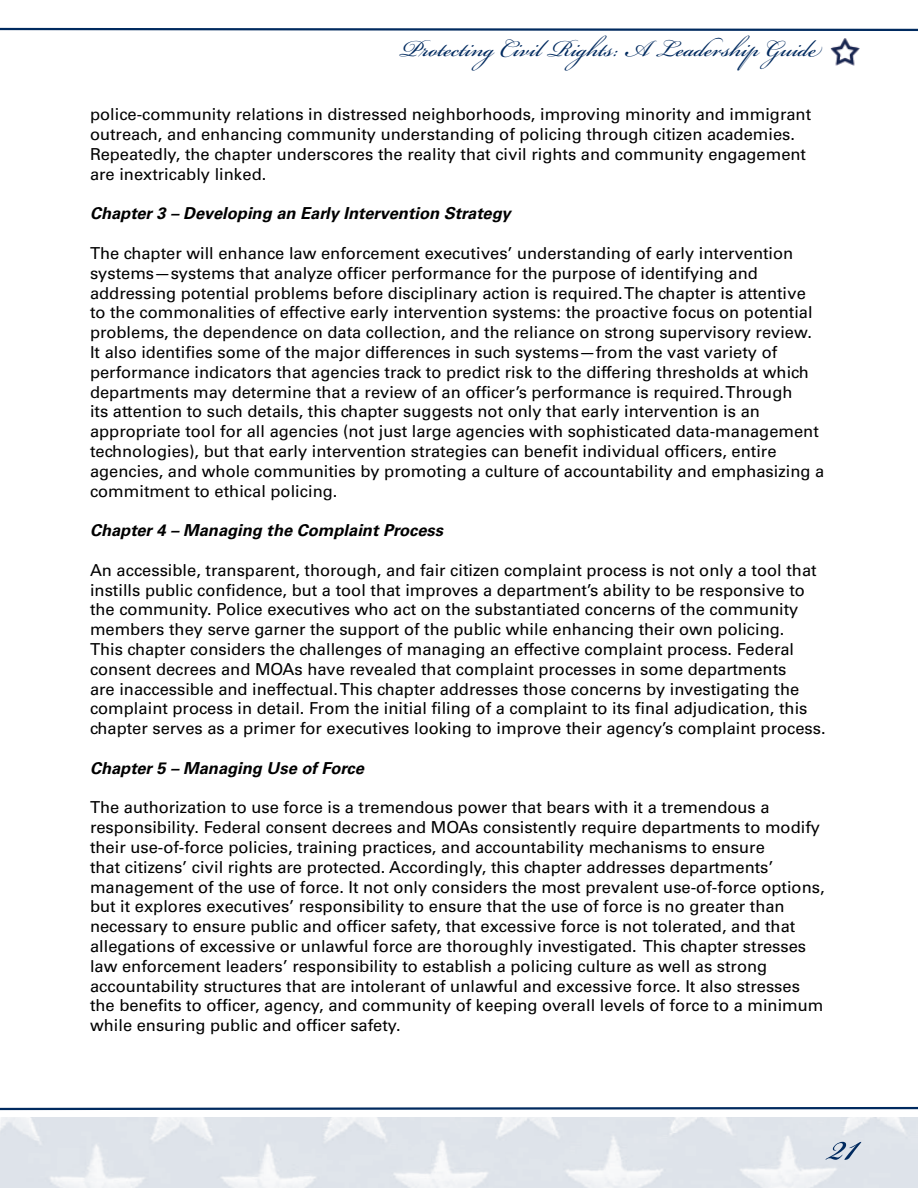
<style>
.page{position:relative;width:918px;height:1188px;background:#fff}
.page>*{position:absolute;margin:0;border:0;box-sizing:border-box;transform-origin:0 0}
.t1{font:66px "Bickham Script Pro";color:#002a5f}
.t2{font:36px "Bickham Script Pro";color:#002a5f}
.t3{font:16.5px/19.8px "Univers";color:#000}
.t4{font:italic 700 16.5px "Univers";color:#000}
</style>
<div class="page">
<svg style="left:0;top:27px;width:918px;height:4px"></svg>
<svg style="left:0;top:1106px;width:918px;height:5px"></svg>
<img style="left:0;top:1117px;width:918px;height:71px">
<img style="left:831px;top:38px;width:29px;height:28px">
<h2 class="t2" style="left:400px;top:23px;width:418px">Protecting Civil Rights: A Leadership Guide</h2>
<p class="t3" style="left:90px;top:105px;width:723px">police-community relations in distressed neighborhoods, improving minority and immigrant outreach, and enhancing community understanding of policing through citizen academies.<br>Repeatedly, the chapter underscores the reality that civil rights and community engagement are inextricably linked.</p>
<p class="t4" style="left:90px;top:204px;width:422px">Chapter 3 – Developing an Early Intervention Strategy</p>
<p class="t3" style="left:90px;top:243px;width:736px">The chapter will enhance law enforcement executives’ understanding of early intervention systems—systems that analyze officer performance for the purpose of identifying and addressing potential problems before disciplinary action is required. The chapter is attentive to the commonalities of effective early intervention systems: the proactive focus on potential problems, the dependence on data collection, and the reliance on strong supervisory review.<br>It also identifies some of the major differences in such systems—from the vast variety of performance indicators that agencies track to predict risk to the differing thresholds at which departments may determine that a review of an officer’s performance is required. Through<br>its attention to such details, this chapter suggests not only that early intervention is an appropriate tool for all agencies (not just large agencies with sophisticated data-management technologies), but that early intervention strategies can benefit individual officers, entire agencies, and whole communities by promoting a culture of accountability and emphasizing a commitment to ethical policing.</p>
<p class="t4" style="left:90px;top:521px;width:355px">Chapter 4 – Managing the Complaint Process</p>
<p class="t3" style="left:90px;top:560px;width:737px">An accessible, transparent, thorough, and fair citizen complaint process is not only a tool that instills public confidence, but a tool that improves a department’s ability to be responsive to the community. Police executives who act on the substantiated concerns of the community members they serve garner the support of the public while enhancing their own policing.<br>This chapter considers the challenges of managing an effective complaint process. Federal consent decrees and MOAs have revealed that complaint processes in some departments<br>are inaccessible and ineffectual. This chapter addresses those concerns by investigating the complaint process in detail. From the initial filing of a complaint to its final adjudication, this chapter serves as a primer for executives looking to improve their agency’s complaint process.</p>
<p class="t4" style="left:90px;top:758px;width:276px">Chapter 5 – Managing Use of Force</p>
<p class="t3" style="left:90px;top:798px;width:736px">The authorization to use force is a tremendous power that bears with it a tremendous a responsibility. Federal consent decrees and MOAs consistently require departments to modify their use-of-force policies, training practices, and accountability mechanisms to ensure<br>that citizens’ civil rights are protected. Accordingly, this chapter addresses departments’ management of the use of force. It not only considers the most prevalent use-of-force options, but it explores executives’ responsibility to ensure that the use of force is no greater than necessary to ensure public and officer safety, that excessive force is not tolerated, and that allegations of excessive or unlawful force are thoroughly investigated. This chapter stresses law enforcement leaders’ responsibility to establish a policing culture as well as strong accountability structures that are intolerant of unlawful and excessive force. It also stresses the benefits to officer, agency, and community of keeping overall levels of force to a minimum while ensuring public and officer safety.</p>
<h1 class="t1" style="left:829px;top:1098px;width:30px">21</h1>
</div>
